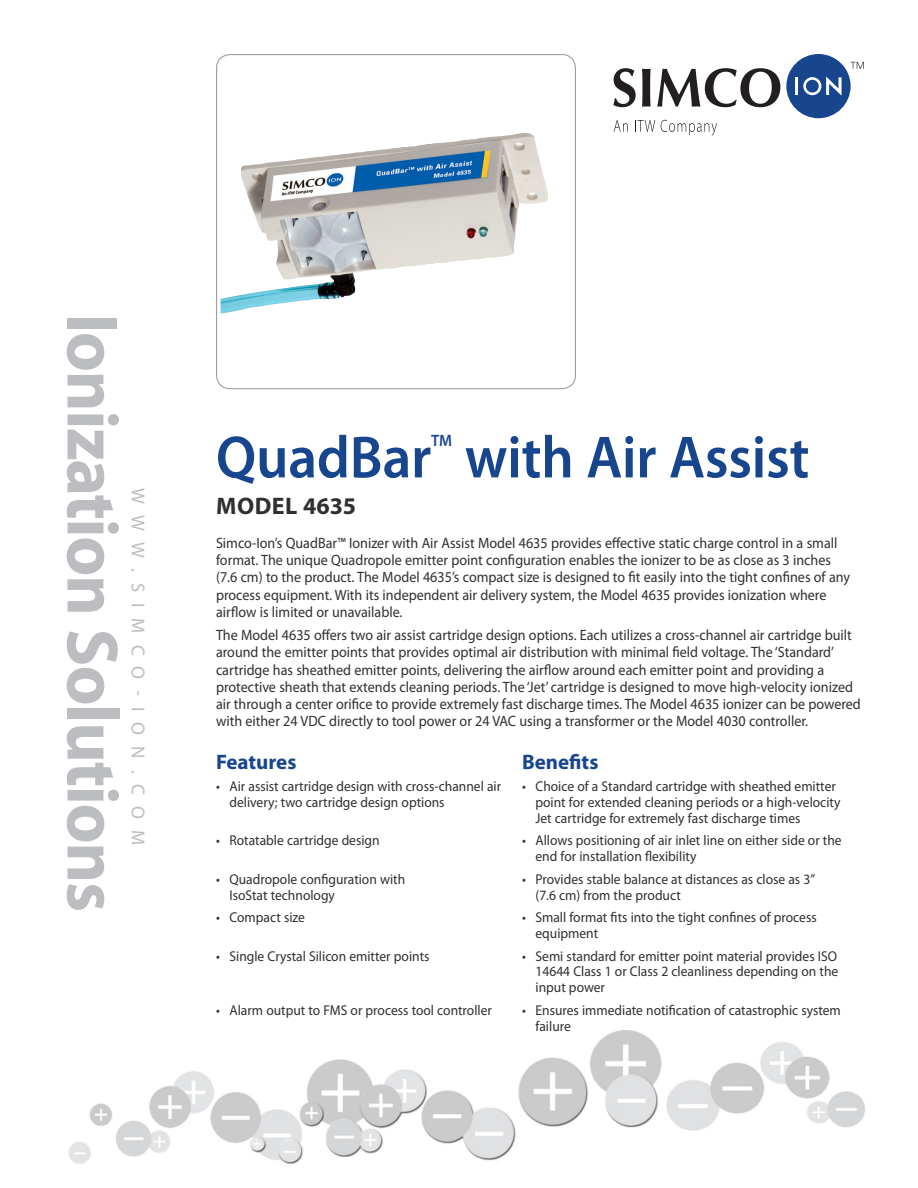
<style>
.page{position:relative;width:918px;height:1188px;background:#fff}
.page>*{position:absolute;margin:0;border:0;box-sizing:border-box;transform-origin:0 0}
.t1{font:700 73.5px "Myriad Pro";letter-spacing:-.02em;color:#bcbdc0;scale:.95 1}
.Cover__Main_head{font:600 60px "Myriad Pro";letter-spacing:-.005em;color:#17468e;scale:.95 1}
.Cover__Subhead{font:700 24px "Myriad Pro";letter-spacing:.02em;color:#312f30}
.Cover__F_B_Head{font:700 21px "Myriad Pro";color:#17468e}
.t2{font:18.75px "Myriad Pro";letter-spacing:.59em;color:#bcbdc0}
.Cover__Main_head-2{font:600 16.5px "Myriad Pro";color:#17468e;scale:.95 1}
.Cover__Body_Copy{font:15px/17.2px "Myriad Pro";color:#312f30;scale:.94 1}
.Cover__F_B_bullets{font:14.25px/15.8px "Myriad Pro";color:#312f30;scale:.95 1}
</style>
<div class="page">
<img style="left:68px;top:1030px;width:797px;height:134px">
<svg style="left:850px;top:62px;width:14px;height:7px"></svg>
<div style="left:786px;top:54px;width:65px;height:64px;background:#17468e;border-radius:50%"></div>
<hr style="left:795px;top:77px;width:3px;height:18px;background:#fff">
<svg style="left:803px;top:77px;width:39px;height:19px"></svg>
<svg style="left:613px;top:68px;width:23px;height:39px"></svg>
<svg style="left:642px;top:69px;width:9px;height:38px"></svg>
<svg style="left:657px;top:68px;width:123px;height:39px"></svg>
<svg style="left:614px;top:120px;width:14px;height:12px"></svg>
<svg style="left:635px;top:120px;width:20px;height:12px"></svg>
<svg style="left:661px;top:120px;width:56px;height:16px"></svg>
<img style="left:220px;top:133px;width:328px;height:181px">
<div style="left:216px;top:54px;width:360px;height:335px;border:1px solid #9d9fa2;border-radius:14px"></div>
<h1 class="t1" style="left:140px;top:314px;width:632px;rotate:90deg">Ionization Solutions</h1>
<p class="t2" style="left:150px;top:488px;width:359px;rotate:90deg">WWW.SIMCO-ION.COM</p>
<p class="Cover__Main_head" style="left:216px;top:419px;width:228px">QuadBar</p>
<p class="Cover__Main_head-2" style="left:431px;top:430px;width:24px">TM</p>
<p class="Cover__Main_head" style="left:465px;top:419px;width:364px">with Air Assist</p>
<p class="Cover__Subhead" style="left:216px;top:490px;width:142px">MODEL 4635</p>
<p class="Cover__Body_Copy" style="left:216px;top:534px;width:676px">Simco-Ion’s QuadBar™ Ionizer with Air Assist Model 4635 provides effective static charge control in a small format. The unique Quadropole emitter point configuration enables the ionizer to be as close as 3 inches (7.6 cm) to the product. The Model 4635’s compact size is designed to fit easily into the tight confines of any process equipment. With its independent air delivery system, the Model 4635 provides ionization where airflow is limited or unavailable.</p>
<p class="Cover__Body_Copy" style="left:216px;top:626px;width:688px">The Model 4635 offers two air assist cartridge design options. Each utilizes a cross-channel air cartridge built around the emitter points that provides optimal air distribution with minimal field voltage. The ‘Standard’ cartridge has sheathed emitter points, delivering the airflow around each emitter point and providing a protective sheath that extends cleaning periods. The ‘Jet’ cartridge is designed to move high-velocity ionized air through a center orifice to provide extremely fast discharge times. The Model 4635 ionizer can be powered with either 24 VDC directly to tool power or 24 VAC using a transformer or the Model 4030 controller.</p>
<p class="Cover__F_B_Head" style="left:216px;top:748px;width:82px">Features</p>
<p class="Cover__F_B_Head" style="left:522px;top:748px;width:78px">Benefits</p>
<p class="Cover__F_B_bullets" style="left:230px;top:778px;width:287px;text-indent:-14px">• Air assist cartridge design with cross-channel air delivery; two cartridge design options</p>
<p class="Cover__F_B_bullets" style="left:536px;top:778px;width:323px;text-indent:-14px">• Choice of a Standard cartridge with sheathed emitter point for extended cleaning periods or a high-velocity<br>Jet cartridge for extremely fast discharge times</p>
<p class="Cover__F_B_bullets" style="left:216px;top:833px;width:174px">• Rotatable cartridge design</p>
<p class="Cover__F_B_bullets" style="left:536px;top:833px;width:324px;text-indent:-14px">• Allows positioning of air inlet line on either side or the end for installation flexibility</p>
<p class="Cover__F_B_bullets" style="left:230px;top:871px;width:186px;text-indent:-14px">• Quadropole configuration with<br>IsoStat technology</p>
<p class="Cover__F_B_bullets" style="left:536px;top:871px;width:296px;text-indent:-14px">• Provides stable balance at distances as close as 3” (7.6 cm) from the product</p>
<p class="Cover__F_B_bullets" style="left:216px;top:909px;width:95px">• Compact size</p>
<p class="Cover__F_B_bullets" style="left:536px;top:909px;width:298px;text-indent:-14px">• Small format fits into the tight confines of process equipment</p>
<p class="Cover__F_B_bullets" style="left:216px;top:948px;width:226px">• Single Crystal Silicon emitter points</p>
<p class="Cover__F_B_bullets" style="left:536px;top:948px;width:320px;text-align:justify;text-indent:-14px">• Semi standard for emitter point material provides ISO 14644 Class 1 or Class 2 cleanliness depending on the input power</p>
<p class="Cover__F_B_bullets" style="left:216px;top:1002px;width:292px">• Alarm output to FMS or process tool controller</p>
<p class="Cover__F_B_bullets" style="left:536px;top:1002px;width:323px;text-indent:-14px">• Ensures immediate notification of catastrophic system failure</p>
</div>
